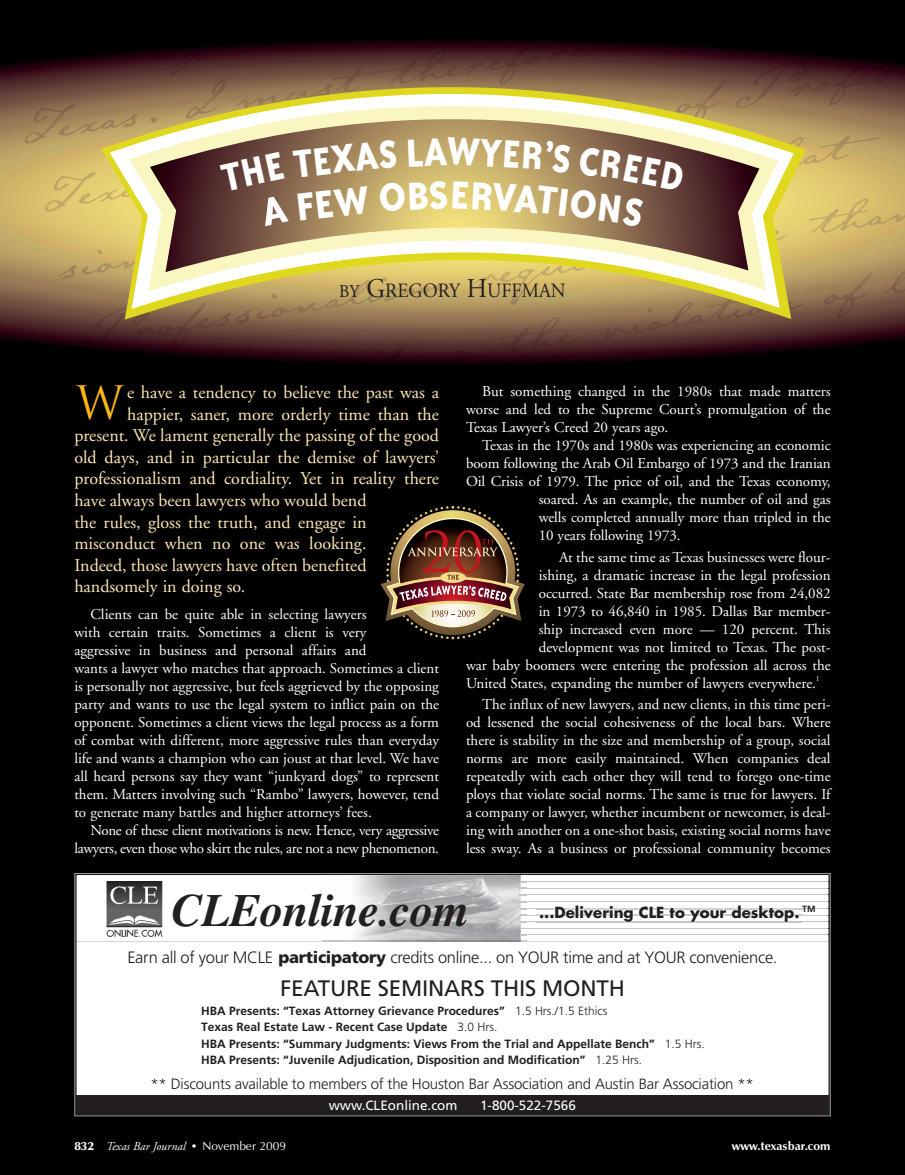
<style>
.page{position:relative;width:905px;height:1175px;background:#fff}
.page>*{position:absolute;margin:0;border:0;box-sizing:border-box;transform-origin:0 0}
.t1{font:italic 700 46.2px "Times";letter-spacing:-.01em;color:#231f20}
.t2{font:700 45px "Bailey Sans ITC";color:#fff;scale:.9 1}
.t3{font:700 45px "Bailey Sans ITC";color:#fff;scale:.95 1}
.t4{font:45px "Trajan";color:#fdb813;scale:.95 1}
.t5{font:22.35px "Frutiger";letter-spacing:-.01em;color:#231f20}
.t6{font:20.25px "Adobe Garamond";color:#231f20;scale:.93 1}
.t7{font:18px "Adobe Garamond";color:#fde8b3}
.t8{font:300 16.35px "Frutiger";letter-spacing:-.02em;color:#231f20}
.t9{font:15px/18px "Adobe Garamond";letter-spacing:-.005em;color:#fff;text-align:justify}
.t10{font:15px/18px "Adobe Garamond";letter-spacing:-.025em;color:#fff;text-align:right}
.t11{font:300 14.85px "Frutiger";letter-spacing:-.01em;color:#231f20}
.t12{font:700 14.85px "Futura";color:#231f20}
.t13{font:13.5px "Frutiger";color:#fff}
.t14{font:700 12px/16.4px "Frutiger";color:#231f20}
.t15{font:italic 12px "Adobe Garamond";color:#fff}
.t16{font:700 12px "Zapf Humanist 601 BT";color:#fff}
.t17{font:7.5px "Adobe Garamond";color:#fff}
.s1{font-size:18px}
.s2{font-size:27px}
.s3{font-weight:900}
.s4{font-weight:300}
.s5{font-family:"Zapf Humanist 601 BT";font-weight:900;font-style:normal}
.s6{font-style:normal}
.s7{font-family:"Zapf Humanist 601 BT";font-style:normal}
</style>
<div class="page">
<div style="left:0;top:0;width:904px;height:1174px;background:#000"></div>
<img style="left:380px;top:506px;width:144px;height:133px">
<div style="left:76px;top:875px;width:752px;height:219px;background:#fff"></div>
<img style="left:322px;top:875px;width:205px;height:66px">
<div style="left:76px;top:1094px;width:753px;height:21px;background:#231f20"></div>
<img style="left:106px;top:881px;width:56px;height:55px">
<hr style="left:527px;top:881px;width:301px;height:1px;background:#c6c8ca">
<hr style="left:527px;top:887px;width:301px;height:1px;background:#c6c8ca">
<svg style="left:520px;top:881px;width:7px;height:7px"></svg>
<hr style="left:527px;top:894px;width:301px;height:1px;background:#c6c8ca">
<hr style="left:527px;top:901px;width:301px;height:1px;background:#c6c8ca">
<svg style="left:802px;top:908px;width:26px;height:7px"></svg>
<svg style="left:520px;top:908px;width:16px;height:7px"></svg>
<svg style="left:802px;top:921px;width:26px;height:1px"></svg>
<svg style="left:520px;top:921px;width:16px;height:1px"></svg>
<hr style="left:527px;top:928px;width:301px;height:1px;background:#c6c8ca">
<hr style="left:527px;top:934px;width:301px;height:1px;background:#c6c8ca">
<svg style="left:520px;top:928px;width:7px;height:7px"></svg>
<svg style="left:76px;top:941px;width:752px;height:1px"></svg>
<img style="left:536px;top:902px;width:266px;height:22px">
<img style="left:536px;top:908px;width:266px;height:1px">
<img style="left:536px;top:914px;width:266px;height:1px">
<img style="left:536px;top:921px;width:266px;height:1px">
<div style="left:74px;top:873px;width:756px;height:243px;border:1px solid #939598"></div>
<svg style="left:0;top:40px;width:904px;height:324px;background:#977f59"></svg>
<h2 class="t2" style="left:291px;top:148px;width:96px;rotate:-7deg">TEXA</h2>
<h2 class="t2" style="left:447px;top:135px;width:109px;rotate:3deg">WYER</h2>
<h2 class="t2" style="left:546px;top:140px;width:88px;rotate:7deg">’S CR</h2>
<h2 class="t3" style="left:450px;top:178px;width:95px;rotate:3deg">ERVA</h2>
<h2 class="t3" style="left:538px;top:183px;width:93px;rotate:7deg">TION</h2>
<h3 class="t6" style="left:339px;top:282px;width:245px"><span class="s1">BY</span> <span class="s2">G</span>REGORY <span class="s2">H</span>UFFMAN</h3>
<h2 class="t4" style="left:76px;top:377px;width:51px">W</h2>
<p class="t9" style="left:466px;top:383px;width:366px;text-indent:16px">But something changed in the 1980s that made matters worse and led to the Supreme Court’s promulgation of the Texas Lawyer’s Creed 20 years ago.</p>
<p class="t9" style="left:482px;top:437px;width:350px">Texas in the 1970s and 1980s was experiencing an economic</p>
<p class="t9" style="left:466px;top:455px;width:366px">boom following the Arab Oil Embargo of 1973 and the Iranian</p>
<p class="t9" style="left:466px;top:473px;width:366px">Oil Crisis of 1979. The price of oil, and the Texas economy,</p>
<p class="t9" style="left:538px;top:491px;width:293px">soared. As an example, the number of oil and gas</p>
<p class="t9" style="left:538px;top:509px;width:293px">wells completed annually more than tripled in the</p>
<p class="t9" style="left:538px;top:527px;width:143px">10 years following 1973.</p>
<p class="t9" style="left:559px;top:549px;width:273px">At the same time as Texas businesses were flour-</p>
<p class="t9" style="left:538px;top:567px;width:293px">ishing, a dramatic increase in the legal profession</p>
<p class="t9" style="left:538px;top:585px;width:293px">occurred. State Bar membership rose from 24,082</p>
<p class="t9" style="left:538px;top:603px;width:293px">in 1973 to 46,840 in 1985. Dallas Bar member-</p>
<p class="t9" style="left:538px;top:621px;width:293px">ship increased even more — 120 percent. This</p>
<p class="t9" style="left:538px;top:639px;width:293px">development was not limited to Texas. The post-</p>
<p class="t9" style="left:466px;top:657px;width:366px">war baby boomers were entering the profession all across the</p>
<p class="t9" style="left:466px;top:675px;width:351px">United States, expanding the number of lawyers everywhere.</p>
<p class="t17" style="left:816px;top:675px;width:5px">1</p>
<p class="t9" style="left:466px;top:697px;width:366px;text-indent:16px">The influx of new lawyers, and new clients, in this time peri&shy;od lessened the social cohesiveness of the local bars. Where there is stability in the size and membership of a group, social norms are more easily maintained. When companies deal repeatedly with each other they will tend to forego one-time ploys that violate social norms. The same is true for lawyers. If a company or lawyer, whether incumbent or newcomer, is deal&shy;ing with another on a one-shot basis, existing social norms have less sway. As a business or professional community becomes</p>
<p class="t7" style="left:127px;top:385px;width:313px">e have a tendency to believe the past was a</p>
<p class="t7" style="left:127px;top:406px;width:313px">happier, saner, more orderly time than the</p>
<p class="t7" style="left:74px;top:428px;width:366px">present. We lament generally the passing of the good</p>
<p class="t7" style="left:74px;top:450px;width:366px">old days, and in particular the demise of lawyers’</p>
<p class="t7" style="left:74px;top:471px;width:366px">professionalism and cordiality. Yet in reality there</p>
<p class="t7" style="left:74px;top:493px;width:294px">have always been lawyers who would bend</p>
<p class="t7" style="left:74px;top:514px;width:294px">the rules, gloss the truth, and engage in</p>
<p class="t7" style="left:74px;top:536px;width:294px">misconduct when no one was looking.</p>
<p class="t7" style="left:74px;top:558px;width:294px">Indeed, those lawyers have often benefited</p>
<p class="t7" style="left:74px;top:579px;width:173px">handsomely in doing so.</p>
<p class="t9" style="left:74px;top:606px;width:366px;text-align:left;text-indent:16px">Clients can be quite able in selecting lawyers<br>with certain traits. Sometimes a client is very<br>aggressive in business and personal affairs and<br>wants a lawyer who matches that approach. Sometimes a client is personally not aggressive, but feels aggrieved by the opposing party and wants to use the legal system to inflict pain on the opponent. Sometimes a client views the legal process as a form of combat with different, more aggressive rules than everyday life and wants a champion who can joust at that level. We have all heard persons say they want “junkyard dogs” to represent them. Matters involving such “Rambo” lawyers, however, tend to generate many battles and higher attorneys’ fees.</p>
<p class="t10" style="left:74px;top:822px;width:366px">None of these client motivations is new. Hence, very aggressive lawyers, even those who skirt the rules, are not a new phenomenon.</p>
<h1 class="t1" style="left:171px;top:894px;width:299px">CLEonline.com</h1>
<p class="t12" style="left:539px;top:905px;width:278px">...Delivering CLE to your desktop. <sup>TM</sup></p>
<p class="t8" style="left:127px;top:950px;width:651px">Earn all of your MCLE <span class="s3">participatory</span> credits online... on YOUR time and at YOUR convenience.</p>
<h3 class="t5" style="left:280px;top:979px;width:346px">FEATURE SEMINARS THIS MONTH</h3>
<p class="t14" style="left:201px;top:1003px;width:505px">HBA Presents: “Texas Attorney Grievance Procedures” <span class="s4">1.5 Hrs./1.5 Ethics<br></span>Texas Real Estate Law - Recent Case Update <span class="s4">3.0 Hrs.<br></span>HBA Presents: “Summary Judgments: Views From the Trial and Appellate Bench” <span class="s4">1.5 Hrs.<br></span>HBA Presents: “Juvenile Adjudication, Disposition and Modification” <span class="s4">1.25 Hrs.</span></p>
<p class="t11" style="left:150px;top:1078px;width:605px">** Discounts available to members of the Houston Bar Association and Austin Bar Association **</p>
<p class="t13" style="left:329px;top:1099px;width:130px">www.CLEonline.com</p>
<p class="t13" style="left:480px;top:1099px;width:97px">1-800-522-7566</p>
<p class="t15" style="left:74px;top:1141px;width:213px"><span class="s5">832</span> Texas Bar Journal <span class="s6">•</span> <span class="s7">November 2009</span></p>
<p class="t16" style="left:731px;top:1141px;width:100px">www.texasbar.com</p>
</div>
